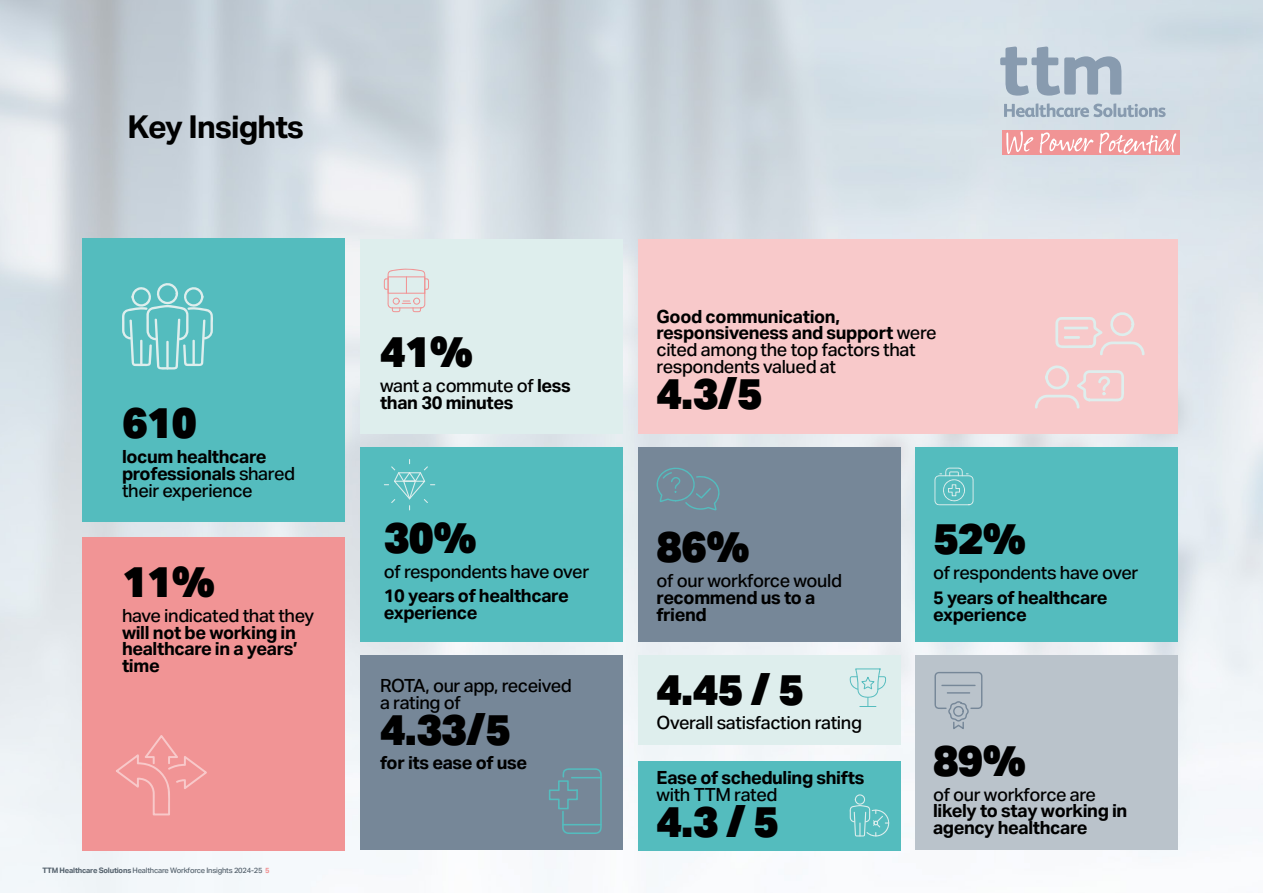
<style>
.page{position:relative;width:1263px;height:893px;background:#fff}
.page>*{position:absolute;margin:0;border:0;box-sizing:border-box;transform-origin:0 0}
.t1{font:900 43.2px "Aktiv Grotesk";letter-spacing:-.02em;color:#000}
.t2{font:700 31.5px "Aktiv Grotesk";letter-spacing:-.025em;color:#000}
.t3{font:700 18.15px/16.8px "Aktiv Grotesk";letter-spacing:-.02em;color:#000}
.t4{font:500 18.15px/16.8px "Aktiv Grotesk";letter-spacing:-.02em;color:#000}
.t5{font:500 7.5px "Aktiv Grotesk";letter-spacing:-.025em;color:#54616c}
.s1{font-weight:500}
.s2{font-weight:700}
.s3{font-weight:700;color:#f19495}
</style>
<div class="page">
<img style="left:0;top:0;width:1263px;height:893px">
<div style="left:638px;top:239px;width:540px;height:195px;background:#f8c9ca"></div>
<div style="left:916px;top:447px;width:262px;height:195px;background:#54bcbe"></div>
<div style="left:916px;top:655px;width:262px;height:195px;background:#bac3cb"></div>
<div style="left:638px;top:447px;width:262px;height:195px;background:#768798"></div>
<div style="left:638px;top:655px;width:262px;height:90px;background:#deeeed"></div>
<div style="left:638px;top:761px;width:262px;height:89px;background:#54bcbe"></div>
<div style="left:360px;top:239px;width:262px;height:195px;background:#deeeed"></div>
<div style="left:360px;top:447px;width:262px;height:195px;background:#54bcbe"></div>
<div style="left:360px;top:655px;width:262px;height:195px;background:#768798"></div>
<div style="left:82px;top:239px;width:262px;height:283px;background:#54bcbe"></div>
<div style="left:82px;top:537px;width:262px;height:313px;background:#f19495"></div>
<svg style="left:1000px;top:47px;width:122px;height:49px"></svg>
<svg style="left:1004px;top:103px;width:161px;height:14px"></svg>
<div style="left:1002px;top:130px;width:177px;height:25px;background:#f19495"></div>
<svg style="left:1006px;top:131px;width:170px;height:23px"></svg>
<svg style="left:934px;top:672px;width:48px;height:57px"></svg>
<svg style="left:849px;top:668px;width:37px;height:39px"></svg>
<svg style="left:849px;top:794px;width:41px;height:43px"></svg>
<svg style="left:1055px;top:312px;width:89px;height:43px"></svg>
<svg style="left:1035px;top:365px;width:89px;height:44px"></svg>
<svg style="left:122px;top:283px;width:91px;height:87px"></svg>
<svg style="left:656px;top:467px;width:64px;height:44px"></svg>
<svg style="left:384px;top:459px;width:51px;height:52px"></svg>
<svg style="left:116px;top:735px;width:91px;height:80px"></svg>
<svg style="left:934px;top:468px;width:39px;height:37px"></svg>
<svg style="left:549px;top:768px;width:53px;height:66px"></svg>
<svg style="left:384px;top:268px;width:45px;height:44px"></svg>
<h2 class="t2" style="left:128px;top:109px;width:178px">Key Insights</h2>
<h1 class="t1" style="left:122px;top:398px;width:77px">610</h1>
<p class="t3" style="left:122px;top:448px;width:174px">locum healthcare professionals <span class="s1">shared their experience</span></p>
<h1 class="t1" style="left:122px;top:557px;width:95px">11%</h1>
<p class="t4" style="left:122px;top:607px;width:194px">have indicated that they</p>
<p class="t3" style="left:122px;top:624px;width:177px;text-align:justify">will not be working in healthcare in a years’ time</p>
<p class="t5" style="left:43px;top:866px;width:229px"><span class="s2">TTM Healthcare Solutions</span> Healthcare Workforce Insights 2024-25 <span class="s3">5</span></p>
<h1 class="t1" style="left:380px;top:327px;width:95px">41%</h1>
<p class="t3" style="left:380px;top:377px;width:192px"><span class="s1">want a commute of</span> less than 30 minutes</p>
<h1 class="t1" style="left:384px;top:513px;width:95px">30%</h1>
<p class="t4" style="left:384px;top:563px;width:207px">of respondents have over</p>
<p class="t3" style="left:384px;top:588px;width:186px">10 years of healthcare experience</p>
<p class="t4" style="left:380px;top:677px;width:193px">ROTA, our app, received a rating of</p>
<h1 class="t1" style="left:380px;top:704px;width:132px">4.33/5</h1>
<p class="t3" style="left:380px;top:755px;width:149px">for its ease of use</p>
<p class="t4" style="left:656px;top:308px;width:282px"><span class="s2">Good communication, responsiveness and support</span> were cited among the top factors that respondents valued at</p>
<h1 class="t1" style="left:656px;top:368px;width:107px">4.3/5</h1>
<h1 class="t1" style="left:656px;top:522px;width:95px">86%</h1>
<p class="t4" style="left:656px;top:572px;width:187px">of our workforce would</p>
<p class="t3" style="left:656px;top:589px;width:160px">recommend us to a friend</p>
<h1 class="t1" style="left:656px;top:665px;width:149px">4.45 / 5</h1>
<p class="t4" style="left:656px;top:715px;width:207px">Overall satisfaction rating</p>
<p class="t3" style="left:656px;top:769px;width:209px">Ease of scheduling shifts</p>
<p class="t4" style="left:656px;top:786px;width:122px">with TTM rated</p>
<h1 class="t1" style="left:656px;top:796px;width:124px">4.3 / 5</h1>
<h1 class="t1" style="left:933px;top:514px;width:95px">52%</h1>
<p class="t4" style="left:933px;top:564px;width:207px">of respondents have over</p>
<p class="t3" style="left:933px;top:589px;width:176px">5 years of healthcare experience</p>
<h1 class="t1" style="left:933px;top:736px;width:95px">89%</h1>
<p class="t4" style="left:933px;top:786px;width:164px">of our workforce are</p>
<p class="t3" style="left:933px;top:803px;width:196px">likely to stay working in agency healthcare</p>
</div>
